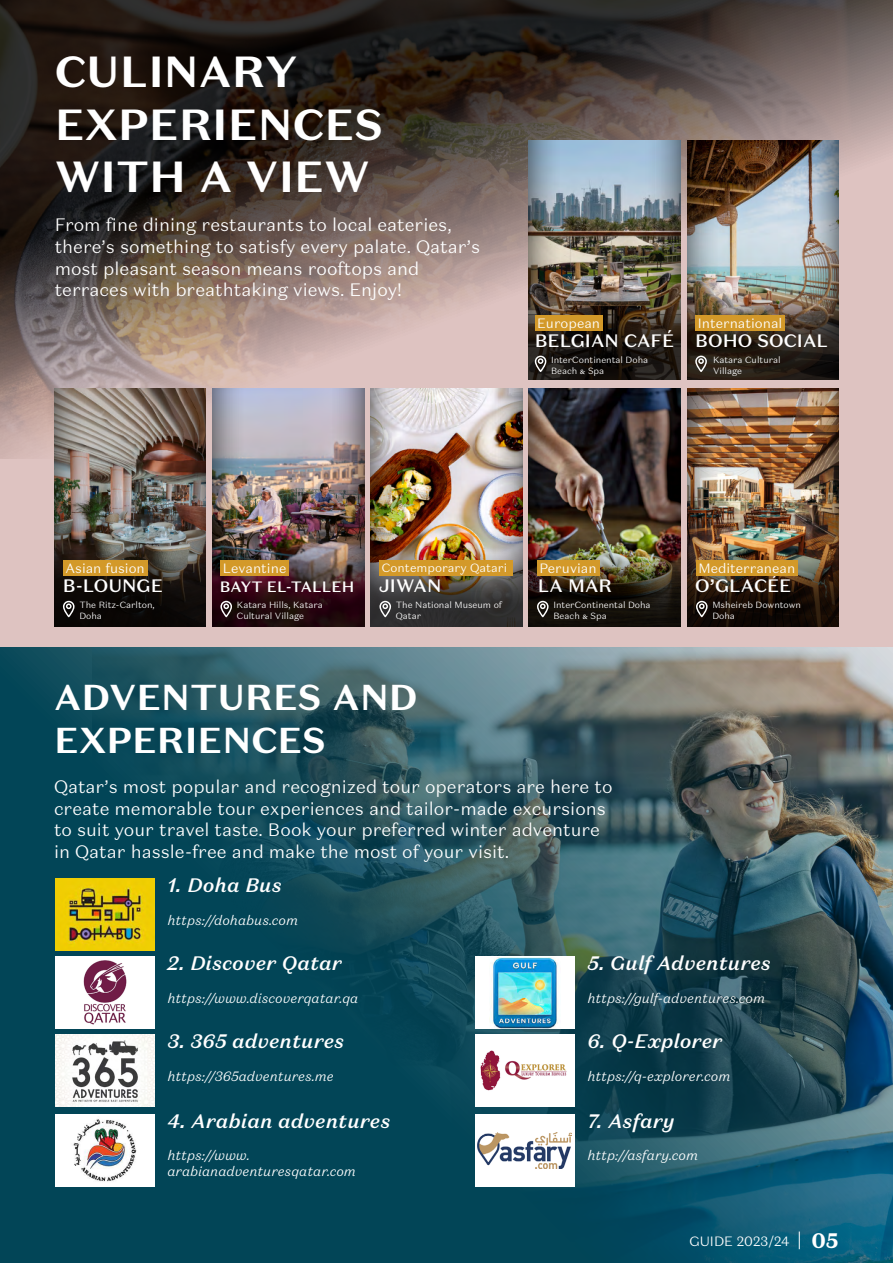
<style>
.page{position:relative;width:893px;height:1263px;background:#fff}
.page>*{position:absolute;margin:0;border:0;box-sizing:border-box;transform-origin:0 0}
.t1{font:700 43.5px/52.2px "Test Domaine Sans Text";color:#fff}
.t2{font:700 36px/43.2px "Test Domaine Sans Text";color:#fff}
.t3{font:italic 500 19.5px "Domaine Sans Text";color:#fff}
.t4{font:300 18px/21.6px "Test Domaine Sans Text";color:#fff}
.t5{font:500 18px "Test Domaine Sans Text";color:#fff}
.t6{font:500 15px "Test Domaine Sans Text";color:#fff}
.t7{font:italic 300 13.5px/16.2px "Domaine Sans Text";color:#fff}
.t8{font:300 13.5px "Test Domaine Sans Text";color:#fff}
.t9{font:300 12px "Test Domaine Sans Text";color:#fff}
.t10{font:300 9px/10.8px "Test Domaine Sans Text";color:#fff}
.s1{font-family:"Domaine Sans Text"}
.s2{font-family:"Minion Pro";font-weight:400}
.s3{font-weight:700;font-size:21px}
</style>
<div class="page">
<div style="left:0;top:0;width:893px;height:648px;background:#dec3c1"></div>
<div style="left:0;top:0;width:893px;height:460px;background:#000;opacity:.8"></div>
<div style="left:42px;top:378px;width:178px;height:250px;background:#000;opacity:.8"></div>
<div style="left:200px;top:378px;width:178px;height:250px;background:#000;opacity:.8"></div>
<div style="left:357px;top:378px;width:180px;height:250px;background:#000;opacity:.8"></div>
<div style="left:517px;top:378px;width:178px;height:250px;background:#000;opacity:.8"></div>
<div style="left:675px;top:378px;width:178px;height:250px;background:#000;opacity:.8"></div>
<div style="left:517px;top:130px;width:178px;height:251px;background:#000;opacity:.8"></div>
<div style="left:675px;top:130px;width:178px;height:251px;background:#000;opacity:.8"></div>
<div style="left:535px;top:316px;width:67px;height:15px;background:#d39929"></div>
<svg style="left:535px;top:356px;width:11px;height:16px"></svg>
<div style="left:695px;top:316px;width:90px;height:15px;background:#d39929"></div>
<svg style="left:695px;top:356px;width:12px;height:16px"></svg>
<div style="left:63px;top:561px;width:85px;height:15px;background:#d39929"></div>
<svg style="left:63px;top:601px;width:12px;height:16px"></svg>
<div style="left:220px;top:561px;width:69px;height:15px;background:#d39929"></div>
<svg style="left:220px;top:601px;width:12px;height:16px"></svg>
<div style="left:379px;top:561px;width:134px;height:15px;background:#d39929"></div>
<svg style="left:379px;top:601px;width:12px;height:16px"></svg>
<div style="left:537px;top:561px;width:62px;height:15px;background:#d39929"></div>
<svg style="left:537px;top:601px;width:12px;height:16px"></svg>
<div style="left:696px;top:561px;width:102px;height:15px;background:#d39929"></div>
<svg style="left:696px;top:601px;width:12px;height:16px"></svg>
<svg style="left:0;top:648px;width:893px;height:615px;background:#225360"></svg>
<img style="left:55px;top:878px;width:100px;height:73px">
<img style="left:55px;top:956px;width:100px;height:73px">
<img style="left:55px;top:1034px;width:100px;height:73px">
<div style="left:55px;top:1114px;width:100px;height:72px;background:#fff"></div>
<img style="left:73px;top:1119px;width:64px;height:63px">
<div style="left:475px;top:956px;width:100px;height:73px;background:#fff"></div>
<img style="left:490px;top:957px;width:68px;height:71px">
<div style="left:475px;top:1034px;width:100px;height:73px;background:#fff"></div>
<img style="left:480px;top:1050px;width:87px;height:41px">
<div style="left:475px;top:1114px;width:100px;height:72px;background:#fff"></div>
<img style="left:478px;top:1132px;width:94px;height:36px">
<svg style="left:799px;top:1231px;width:1px;height:18px"></svg>
<h1 class="t1" style="left:55px;top:46px;width:330px">CULINARY<br>EXPERIENCES<br>WITH A VIEW</h1>
<p class="t4" style="left:55px;top:214px;width:427px">From fine dining restaurants to local eateries, there<span class="s1">’</span>s something to satisfy every palate. Qatar<span class="s1">’</span>s most pleasant season means rooftops and terraces with breathtaking views. Enjoy<span class="s1">!</span></p>
<p class="t8" style="left:698px;top:315px;width:86px">International</p>
<p class="t10" style="left:713px;top:354px;width:69px">Katara Cultural<br>Village</p>
<p class="t8" style="left:537px;top:315px;width:64px">European</p>
<p class="t10" style="left:551px;top:354px;width:99px">InterContinental Doha<br>Beach <span class="s2">&amp;</span> Spa</p>
<p class="t5" style="left:535px;top:329px;width:295px">BELGIAN CAF<span class="s1">É</span> BOHO SOCIAL</p>
<p class="t8" style="left:65px;top:560px;width:81px">Asian fusion</p>
<p class="t10" style="left:79px;top:600px;width:77px">The Ritz-Carlton,<br>Doha</p>
<p class="t8" style="left:698px;top:560px;width:98px">Mediterranean</p>
<p class="t10" style="left:712px;top:600px;width:90px">Msheireb Downtown<br>Doha</p>
<p class="t9" style="left:382px;top:561px;width:127px">Contemporary Qatari</p>
<p class="t10" style="left:396px;top:600px;width:108px">The National Museum of<br>Qatar</p>
<p class="t8" style="left:223px;top:560px;width:65px">Levantine</p>
<p class="t10" style="left:237px;top:600px;width:87px">Katara Hills, Katara<br>Cultural Village</p>
<p class="t8" style="left:539px;top:560px;width:59px">Peruvian</p>
<p class="t10" style="left:553px;top:600px;width:99px">InterContinental Doha<br>Beach <span class="s2">&amp;</span> Spa</p>
<p class="t5" style="left:63px;top:574px;width:102px">B-LOUNGE</p>
<p class="t6" style="left:220px;top:577px;width:136px">BAYT EL-TALLEH</p>
<p class="t5" style="left:379px;top:574px;width:64px">JIWAN</p>
<p class="t5" style="left:538px;top:574px;width:76px">LA MAR</p>
<p class="t5" style="left:695px;top:574px;width:98px">O<span class="s1">’</span>GLAC<span class="s1">É</span>E</p>
<h2 class="t2" style="left:54px;top:676px;width:365px">ADVENTURES AND<br>EXPERIENCES</h2>
<p class="t4" style="left:54px;top:776px;width:560px">Qatar<span class="s1">’</span>s most popular and recognized tour operators are here to create memorable tour experiences and tailor-made excursions to suit your travel taste. Book your preferred winter adventure in Qatar hassle-free and make the most of your visit.</p>
<p class="t3" style="left:167px;top:873px;width:116px">1. Doha Bus</p>
<p class="t7" style="left:167px;top:912px;width:132px">https://dohabus.com</p>
<p class="t3" style="left:167px;top:951px;width:176px">2. Discover Qatar</p>
<p class="t7" style="left:167px;top:990px;width:193px">https://www.discoverqatar.qa</p>
<p class="t3" style="left:167px;top:1029px;width:178px">3. 365 adventures</p>
<p class="t7" style="left:167px;top:1068px;width:168px">https://365adventures.me</p>
<p class="t3" style="left:167px;top:1109px;width:225px">4. Arabian adventures</p>
<p class="t7" style="left:167px;top:1147px;width:190px">https://www. arabianadventuresqatar.com</p>
<p class="t3" style="left:587px;top:951px;width:185px">5. Gulf Adventures</p>
<p class="t7" style="left:587px;top:990px;width:179px">https://gulf-adventures.com</p>
<p class="t3" style="left:587px;top:1029px;width:136px">6. Q-Explorer</p>
<p class="t7" style="left:587px;top:1068px;width:144px">https://q-explorer.com</p>
<p class="t3" style="left:587px;top:1109px;width:89px">7. Asfary</p>
<p class="t7" style="left:587px;top:1147px;width:112px">http://asfary.com</p>
<p class="t8" style="left:689px;top:1232px;width:151px">GUIDE 2023<span class="s1">/</span>24 <span class="s3">05</span></p>
</div>
